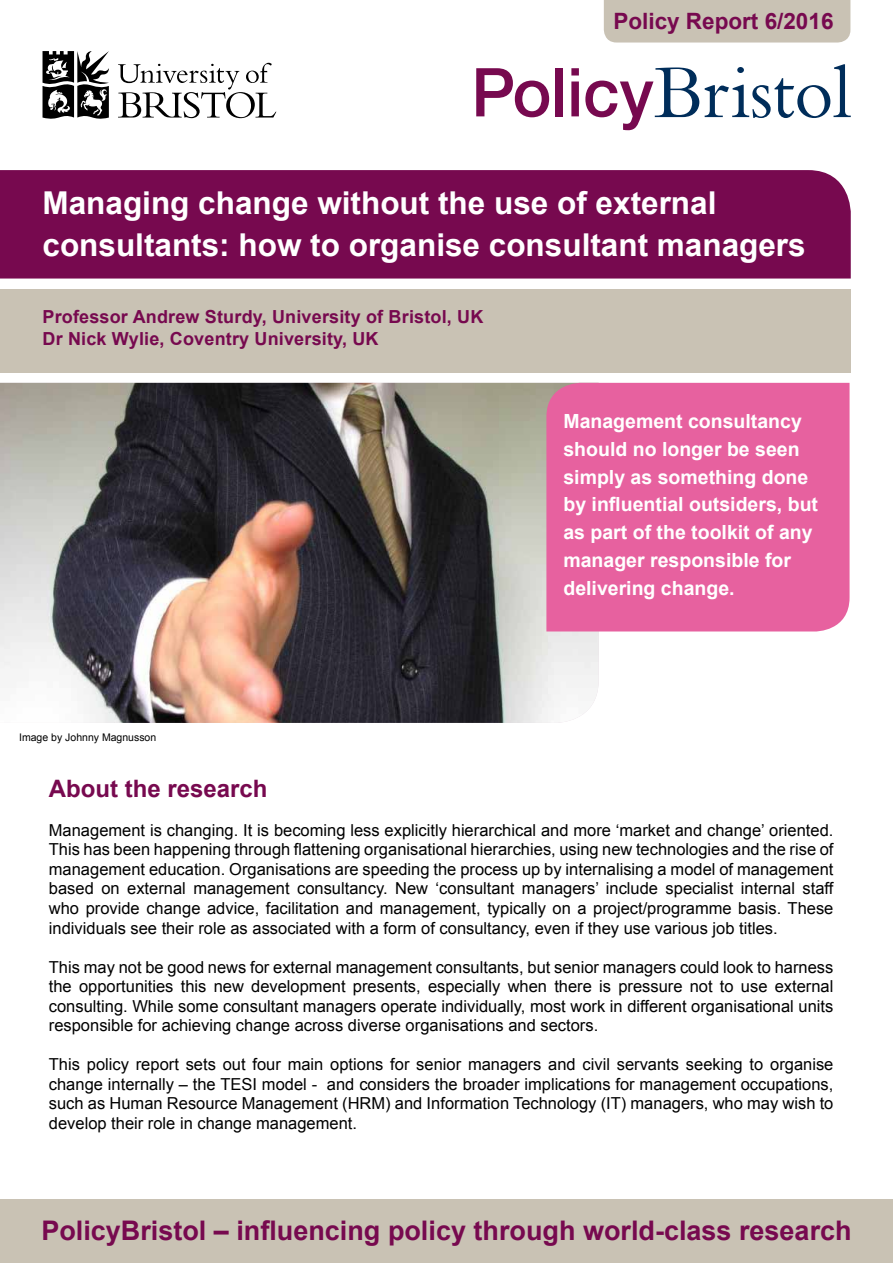
<style>
.page{position:relative;width:893px;height:1263px;background:#fff}
.page>*{position:absolute;margin:0;border:0;box-sizing:border-box;transform-origin:0 0}
.t1{font:700 31.5px/42px "Arial";color:#fff}
.t2{font:700 27px "Arial";color:#77094f}
.t3{font:700 24px "Arial";color:#77094f}
.t4{font:700 22.5px "Arial";color:#77094f}
.t5{font:700 19.5px/27.8px "Arial";color:#fff}
.t6{font:700 18px/22.5px "Arial";letter-spacing:.01em;color:#77094f}
.t7{font:16.5px/19.5px "Arial";color:#000;text-align:justify}
.t8{font:10.5px "Arial";color:#000}
</style>
<div class="page">
<div style="left:0;top:289px;width:851px;height:84px;background:#c9c2b4"></div>
<div style="left:0;top:1199px;width:893px;height:64px;background:#c9c2b4"></div>
<svg style="left:118px;top:63px;width:158px;height:55px"></svg>
<svg style="left:43px;top:51px;width:66px;height:68px"></svg>
<svg style="left:476px;top:68px;width:73px;height:49px"></svg>
<div style="left:556px;top:68px;width:7px;height:48px;background:#77094f"></div>
<svg style="left:571px;top:68px;width:8px;height:48px"></svg>
<svg style="left:585px;top:67px;width:114px;height:63px"></svg>
<svg style="left:705px;top:64px;width:146px;height:54px"></svg>
<div style="left:0;top:170px;width:851px;height:109px;background:#77094f"></div>
<img style="left:0;top:383px;width:599px;height:340px">
<div style="left:604px;top:0;width:246px;height:43px;background:#c9c2b4"></div>
<div style="left:546px;top:383px;width:303px;height:248px;background:#e7619f"></div>
<h3 class="t4" style="left:613px;top:6px;width:222px">Policy Report 6/2016</h3>
<h1 class="t1" style="left:43px;top:183px;width:765px">Managing change without the use of external consultants: how to organise consultant managers</h1>
<p class="t6" style="left:43px;top:305px;width:442px">Professor Andrew Sturdy, University of Bristol, UK<br>Dr Nick Wylie, Coventry University, UK</p>
<p class="t8" style="left:19px;top:731px;width:139px">Image by Johnny Magnusson</p>
<p class="t5" style="left:563px;top:408px;width:256px">Management consultancy should no longer be seen simply as something done by influential outsiders, but as part of the toolkit of any manager responsible for delivering change.</p>
<h3 class="t3" style="left:49px;top:772px;width:220px">About the research</h3>
<p class="t7" style="left:49px;top:821px;width:786px">Management is changing. It is becoming less explicitly hierarchical and more ‘market and change’ oriented.<br>This has been happening through flattening organisational hierarchies, using new technologies and the rise of management education. Organisations are speeding the process up by internalising a model of management based on external management consultancy. New ‘consultant managers’ include specialist internal staff who provide change advice, facilitation and management, typically on a project/programme basis. These individuals see their role as associated with a form of consultancy, even if they use various job titles.</p>
<p class="t7" style="left:49px;top:957px;width:786px">This may not be good news for external management consultants, but senior managers could look to harness the opportunities this new development presents, especially when there is pressure not to use external consulting. While some consultant managers operate individually, most work in different organisational units responsible for achieving change across diverse organisations and sectors.</p>
<p class="t7" style="left:49px;top:1055px;width:786px">This policy report sets out four main options for senior managers and civil servants seeking to organise change internally – the TESI model - and considers the broader implications for management occupations, such as Human Resource Management (HRM) and Information Technology (IT) managers, who may wish to develop their role in change management.</p>
<h2 class="t2" style="left:41px;top:1212px;width:812px">PolicyBristol – influencing policy through world-class research</h2>
</div>
